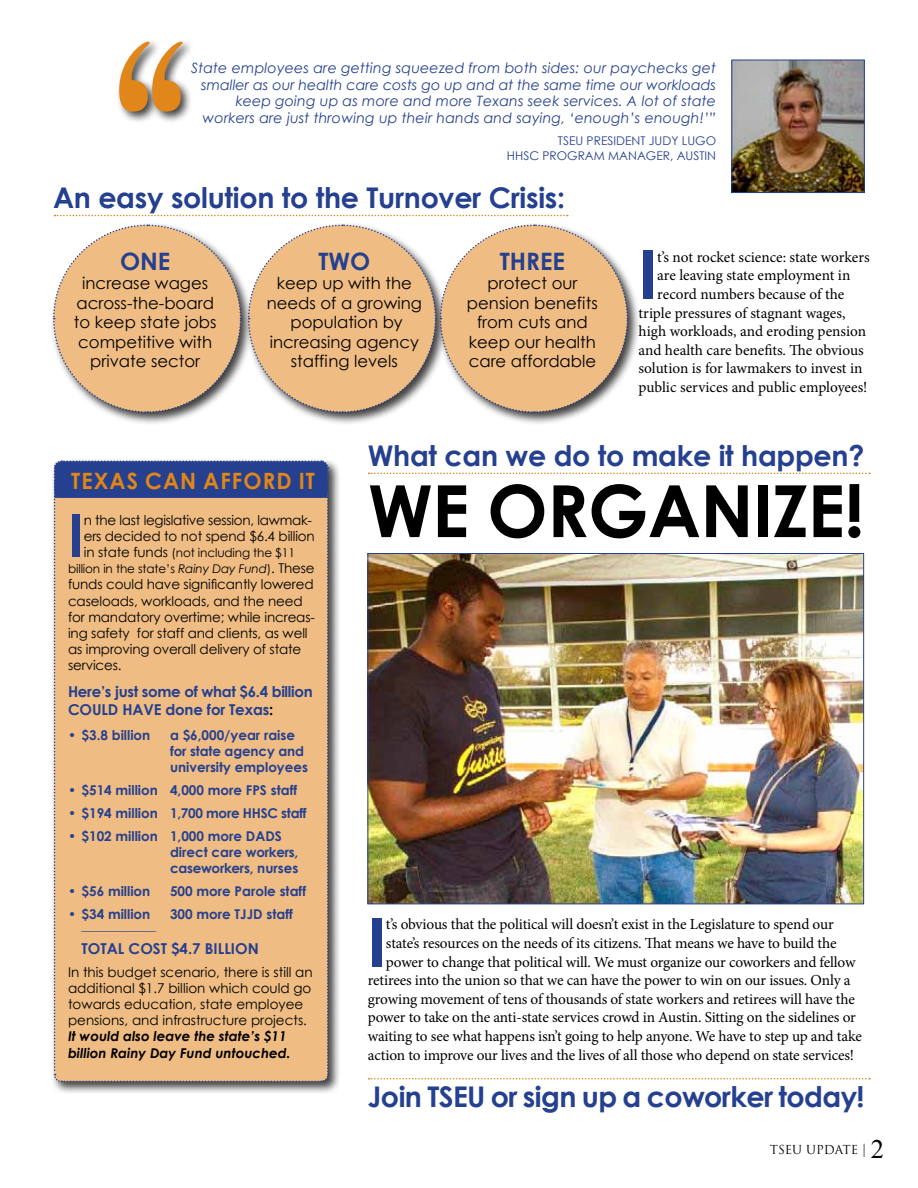
<style>
.page{position:relative;width:918px;height:1188px;background:#fff}
.page>*{position:absolute;margin:0;border:0;box-sizing:border-box;transform-origin:0 0}
.t1{font:315.3px "Birch Std";color:#e0861b;scale:1.24 1}
.t2{font:700 72px "Century Gothic";letter-spacing:-.01em;color:#000}
.t3{font:700 67.05px "Century Gothic";color:#25408f}
.t4{font:700 58.65px "Century Gothic";color:#25408f}
.t5{font:700 28.5px "Century Gothic";letter-spacing:-.01em;color:#25408f}
.t6{font:26.55px "Times New Roman";color:#000}
.t7{font:700 24px "Century Gothic";color:#25408f}
.t8{font:700 22.5px "Century Gothic";letter-spacing:.05em;color:#e0861b}
.t9{font:16.5px/19.5px "Century Gothic";color:#000;text-align:center}
.t10{font:15.3px "Minion Pro";letter-spacing:-.01em;color:#000}
.t11{font:700 15px/18px "Century Gothic";letter-spacing:-.01em;color:#25408f}
.t12{font:italic 14.25px/16.5px "Century Gothic";letter-spacing:.01em;color:#25408f;text-align:right}
.t13{font:13.5px/16.2px "Century Gothic";letter-spacing:-.01em;color:#000}
.t14{font:700 13.5px/16.2px "Century Gothic";color:#25408f}
.t15{font:italic 700 13.5px/16.2px "Century Gothic";color:#000}
.t16{font:700 13.5px "Century Gothic";letter-spacing:-.02em;color:#25408f}
.t17{font:12.15px "Trajan Pro";letter-spacing:-.01em;color:#000}
.t18{font:12px/16.2px "Century Gothic";letter-spacing:-.01em;color:#000;text-align:center}
.t19{font:12px "Century Gothic";color:#25408f}
.s1{font-size:13.5px}
.s2{font-style:italic}
.s3{color:#000}
.s4{font-family:"Times New Roman";font-size:14.55px}
</style>
<div class="page">
<div style="left:50px;top:457px;width:290px;height:637px;background:#000;opacity:.75"></div>
<div style="left:53px;top:460px;width:276px;height:623px;background:#efbc83"></div>
<div style="left:55px;top:462px;width:272px;height:35px;background:#25408f;border-radius:7px"></div>
<div style="left:55px;top:461px;width:273px;height:37px;border:2px solid #25408f;border-radius:7px"></div>
<div style="left:55px;top:481px;width:273px;height:17px;border:3px solid #25408f"></div>
<div style="left:116px;top:38px;width:78px;height:86px;background:#000;opacity:.75"></div>
<div style="left:50px;top:221px;width:203px;height:204px;background:#000;opacity:.75"></div>
<div style="left:244px;top:221px;width:204px;height:204px;background:#000;opacity:.75"></div>
<div style="left:436px;top:221px;width:204px;height:204px;background:#000;opacity:.75"></div>
<svg style="left:52px;top:224px;width:577px;height:190px"></svg>
<svg style="left:55px;top:215px;width:513px;height:1px"></svg>
<svg style="left:369px;top:473px;width:501px;height:1px"></svg>
<svg style="left:369px;top:1078px;width:501px;height:2px"></svg>
<img style="left:733px;top:62px;width:130px;height:129px">
<div style="left:731px;top:60px;width:134px;height:133px;border:1px solid #25408f"></div>
<img style="left:370px;top:555px;width:492px;height:347px">
<h1 class="t1" style="left:108px;top:-14px;width:70px">‘‘</h1>
<p class="t12" style="left:191px;top:60px;width:526px">State employees are getting squeezed from both sides: our paychecks get smaller as our health care costs go up and at the same time our workloads keep going up as more and more Texans seek services. A lot of state workers are just throwing up their hands and saying, ‘enough’s enough!’”</p>
<p class="t19" style="left:558px;top:132px;width:44px">TSEU President</p>
<p class="t19" style="left:649px;top:132px;width:15px">Judy</p>
<p class="t19" style="left:682px;top:132px;width:10px">Lugo</p>
<p class="t19" style="left:507px;top:147px;width:45px">HHSC progra</p>
<p class="t19" style="left:594px;top:147px;width:35px">m manager</p>
<p class="t19" style="left:670px;top:147px;width:23px">, Austin</p>
<h3 class="t5" style="left:53px;top:176px;width:514px">An easy solution to the Turnover Crisis:</h3>
<h3 class="t7" style="left:120px;top:243px;width:52px">ONE</h3>
<p class="t9" style="left:74px;top:273px;width:144px">increase wages across-the-board to keep state jobs competitive with private sector</p>
<h3 class="t7" style="left:318px;top:243px;width:53px">TWO</h3>
<p class="t9" style="left:267px;top:273px;width:157px">keep up with the needs of a growing population by increasing agency staffing levels</p>
<h3 class="t7" style="left:500px;top:243px;width:67px">THREE</h3>
<p class="t9" style="left:467px;top:273px;width:132px">protect our pension benefits from cuts and keep our health care affordable</p>
<h3 class="t3" style="left:639px;top:224px;width:20px">I</h3>
<p class="t10" style="left:657px;top:247px;width:214px">t’s not rocket science: state workers</p>
<p class="t10" style="left:657px;top:265px;width:195px">are leaving state employment in</p>
<p class="t10" style="left:657px;top:284px;width:189px">record numbers because of the</p>
<p class="t10" style="left:639px;top:302px;width:208px">triple pressures of stagnant wages,</p>
<p class="t10" style="left:639px;top:321px;width:229px">high workloads, and eroding pension</p>
<p class="t10" style="left:639px;top:340px;width:227px">and health care benefits. The obvious</p>
<p class="t10" style="left:639px;top:358px;width:226px">solution is for lawmakers to invest in</p>
<p class="t10" style="left:639px;top:377px;width:230px">public services and public employees!</p>
<h3 class="t8" style="left:71px;top:464px;width:164px">Texas can affo</h3>
<h3 class="t8" style="left:263px;top:464px;width:45px">rd it</h3>
<h3 class="t4" style="left:68px;top:491px;width:18px">I</h3>
<p class="t13" style="left:84px;top:511px;width:233px">n the last legislative session, lawmak&shy;ers decided to not spend $6.4 billion</p>
<p class="t18" style="left:68px;top:544px;width:248px"><span class="s1">in state funds</span> (not including the $11<br>billion in the state’s <span class="s2">Rainy Day Fund</span>)<span class="s1">. These</span></p>
<p class="t13" style="left:68px;top:576px;width:248px">funds could have significantly lowered caseloads, workloads, and the need for mandatory overtime; while increas&shy;ing safety for staff and clients, as well as improving overall delivery of state services.</p>
<p class="t11" style="left:68px;top:682px;width:246px">Here’s just some of what $6.4 billion<br>COULD HAVE done for Texas<span class="s3">:</span></p>
<p class="t14" style="left:68px;top:726px;width:84px">• $3.8 billion</p>
<p class="t14" style="left:170px;top:726px;width:139px">a $6,000/year raise for state agency and university employees</p>
<p class="t14" style="left:68px;top:782px;width:231px">• $514 million 4,000 more FPS staff</p>
<p class="t16" style="left:68px;top:803px;width:240px">• $194 million 1,700 more HHSC staff</p>
<p class="t14" style="left:170px;top:827px;width:130px;text-indent:-102px">• $102 million 1,000 more DADS direct care workers, caseworkers, nurses</p>
<p class="t14" style="left:68px;top:883px;width:84px">• $56 million</p>
<p class="t14" style="left:170px;top:883px;width:138px">500 more Parole staff</p>
<p class="t14" style="left:68px;top:906px;width:84px">• $34 million</p>
<p class="t14" style="left:170px;top:906px;width:124px">300 more TJJD staff</p>
<p class="t14" style="left:82px;top:916px;width:76px">___________</p>
<p class="t11" style="left:82px;top:938px;width:58px">Total cost</p>
<p class="t11" style="left:171px;top:938px;width:70px">$4.7 billion</p>
<p class="t13" style="left:68px;top:963px;width:246px">In this budget scenario, there is still an additional $1.7 billion which could go towards education, state employee pensions, and infrastructure projects.</p>
<p class="t15" style="left:68px;top:1028px;width:224px">It would also leave the state’s $11 billion Rainy Day Fund untouched.</p>
<h3 class="t5" style="left:368px;top:434px;width:498px">What can we do to make it happen?</h3>
<h2 class="t2" style="left:368px;top:456px;width:498px">We o rganize!</h2>
<h3 class="t3" style="left:368px;top:891px;width:20px">I</h3>
<p class="t10" style="left:386px;top:914px;width:449px">t’s obvious that the political will doesn’t exist in the Legislature to spend our</p>
<p class="t10" style="left:386px;top:933px;width:452px">state’s resources on the needs of its citizens. That means we have to build the</p>
<p class="t10" style="left:386px;top:951px;width:471px">power to change that political will. We must organize our coworkers and fellow</p>
<p class="t10" style="left:368px;top:970px;width:484px">retirees into the union so that we can have the power to win on our issues. Only a</p>
<p class="t10" style="left:368px;top:989px;width:489px">growing movement of tens of thousands of state workers and retirees will have the</p>
<p class="t10" style="left:368px;top:1007px;width:489px">power to take on the anti-state services crowd in Austin. Sitting on the sidelines or</p>
<p class="t10" style="left:368px;top:1026px;width:495px">waiting to see what happens isn’t going to help anyone. We have to step up and take</p>
<p class="t10" style="left:368px;top:1044px;width:488px">action to improve our lives and the lives of all those who depend on state services!</p>
<h3 class="t5" style="left:368px;top:1075px;width:498px">Join TSEU or sign up a coworker today!</h3>
<p class="t17" style="left:770px;top:1142px;width:98px">TSEU Update <span class="s4">|</span></p>
<h3 class="t6" style="left:871px;top:1132px;width:15px">2</h3>
</div>
